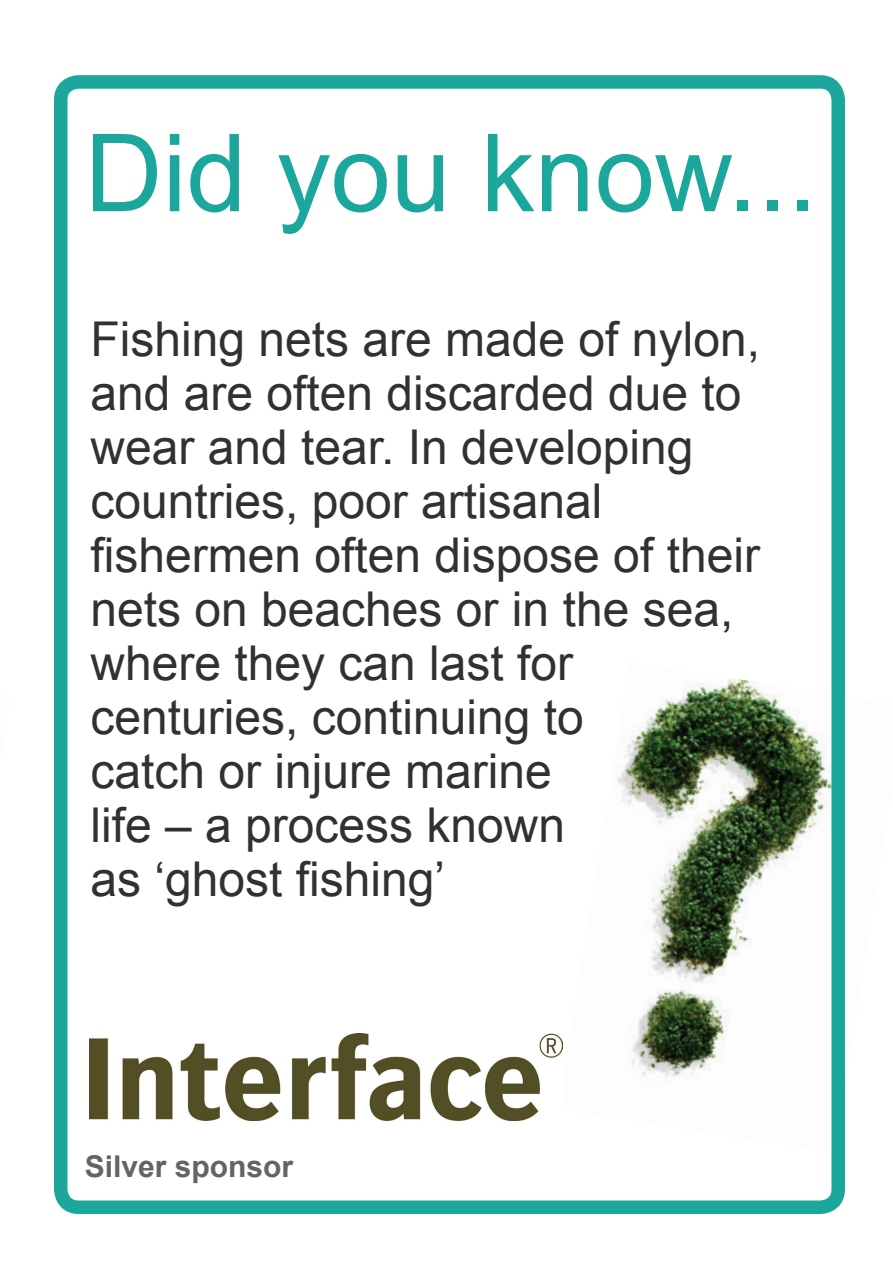
<style>
.page{position:relative;width:893px;height:1263px;background:#fff}
.page>*{position:absolute;margin:0;border:0;box-sizing:border-box;transform-origin:0 0}
.t1{font:108px "Arial";color:#1ca79d}
.t2{font:48px/54px "Arial";color:#303131}
.t3{font:700 30px "Arial";color:#646464}
</style>
<div class="page">
<img style="left:617px;top:678px;width:213px;height:399px">
<div style="left:54px;top:75px;width:791px;height:1139px;border:14px solid #1ca79d;border-radius:18px"></div>
<img style="left:90px;top:1034px;width:473px;height:86px">
<h1 class="t1" style="left:85px;top:103px;width:734px">Did you know...</h1>
<p class="t2" style="left:90px;top:313px;width:671px">Fishing nets are made of nylon, and are often discarded due to wear and tear. In developing countries, poor artisanal fishermen often dispose of their nets on beaches or in the sea, where they can last for centuries, continuing to<br>catch or injure marine<br>life – a process known<br>as ‘ghost fishing’</p>
<p class="t3" style="left:85px;top:1146px;width:210px">Silver sponsor</p>
</div>
